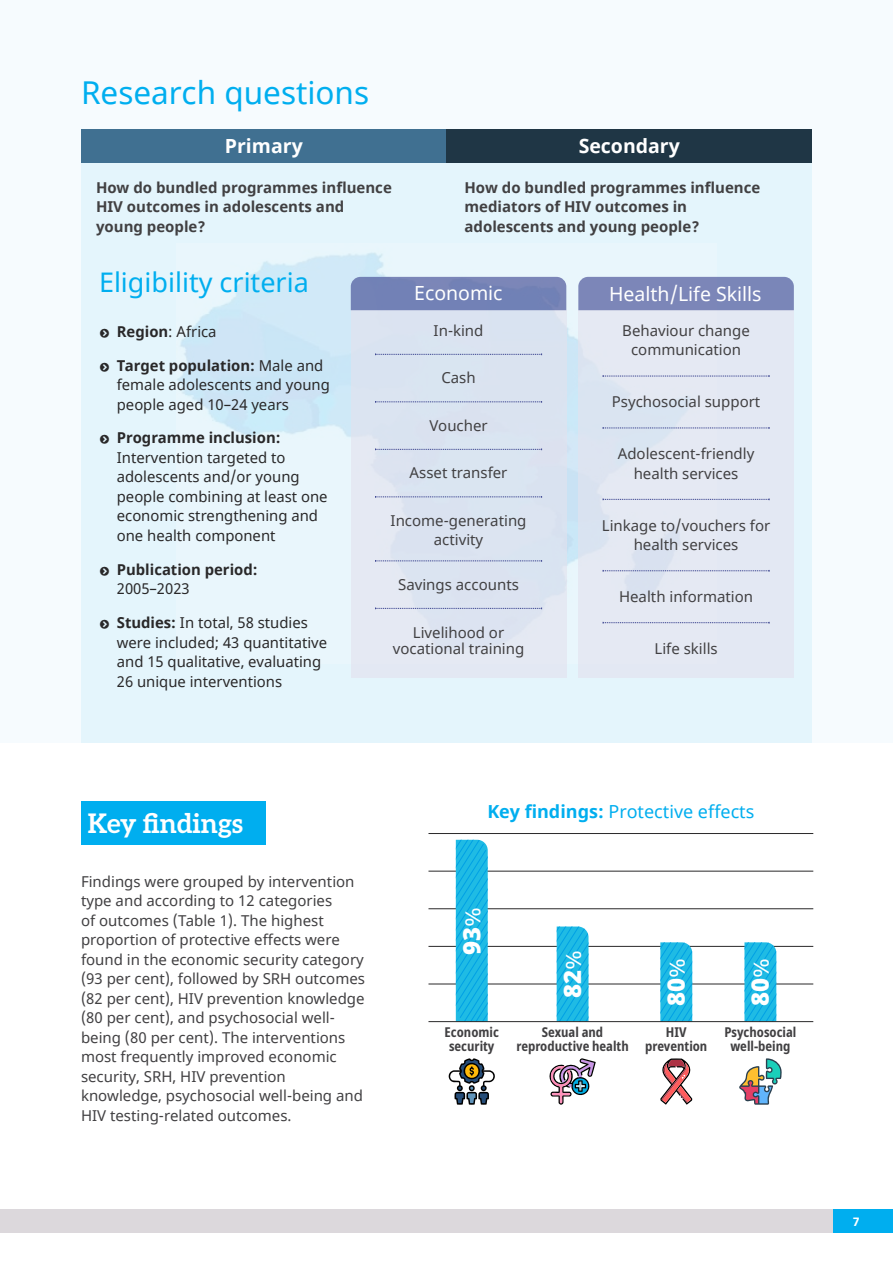
<style>
.page{position:relative;width:893px;height:1263px;background:#fff}
.page>*{position:absolute;margin:0;border:0;box-sizing:border-box;transform-origin:0 0}
.t1{font:31.5px "Noto Sans";color:#00aeef}
.t2{font:27px "Noto Sans";color:#00aeef}
.t3{font:700 27px "Aleo";color:#fff}
.t4{font:900 24px "Noto Sans";color:#fff}
.t5{font:19.5px "Noto Sans";color:#fff}
.t6{font:700 19.5px "Noto Sans";color:#fff}
.t7{font:18px "Noto Sans";color:#00aeef}
.t8{font:15px/19.5px "Noto Sans";color:#414042;text-align:center}
.t9{font:15px/19.5px "Noto Sans";color:#292829}
.t10{font:700 15px/19.5px "Noto Sans";color:#414042}
.t11{font:700 15px "Noto Sans";color:#292829}
.t12{font:700 condensed 13.5px/13.5px "Noto Sans";color:#414042;text-align:center}
.t13{font:700 13.5px "Calibri";color:#fff}
.s1{font-weight:700}
.s2{font-weight:400}
</style>
<div class="page">
<div style="left:833px;top:1210px;width:60px;height:23px;background:#00aeef"></div>
<div style="left:0;top:1210px;width:833px;height:23px;background:#dcd8dc"></div>
<div style="left:0;top:0;width:893px;height:742px;background:#f6fbfe"></div>
<div style="left:81px;top:129px;width:731px;height:613px;background:#e4f5fc"></div>
<div style="left:81px;top:802px;width:184px;height:43px;background:#00aeef"></div>
<div style="left:81px;top:129px;width:366px;height:33px;background:#407091"></div>
<div style="left:447px;top:129px;width:365px;height:33px;background:#1f3645"></div>
<hr style="left:428px;top:833px;width:385px;height:1px;background:#292829">
<hr style="left:428px;top:871px;width:385px;height:1px;background:#292829">
<hr style="left:428px;top:908px;width:385px;height:1px;background:#292829">
<hr style="left:428px;top:946px;width:385px;height:1px;background:#292829">
<hr style="left:428px;top:984px;width:385px;height:1px;background:#292829">
<svg style="left:557px;top:926px;width:31px;height:95px;background:#1cb7e4"></svg>
<svg style="left:739px;top:1058px;width:43px;height:47px"></svg>
<svg style="left:744px;top:942px;width:32px;height:79px;background:#1fb7e4"></svg>
<svg style="left:456px;top:840px;width:32px;height:181px;background:#1bb6e4"></svg>
<svg style="left:448px;top:1058px;width:47px;height:47px"></svg>
<svg style="left:660px;top:942px;width:32px;height:79px;background:#1eb7e4"></svg>
<svg style="left:549px;top:1058px;width:47px;height:47px"></svg>
<hr style="left:428px;top:1021px;width:385px;height:1px;background:#292829">
<svg style="left:660px;top:1058px;width:33px;height:47px"></svg>
<div style="left:351px;top:310px;width:215px;height:368px;background:#dbe4f1"></div>
<svg style="left:375px;top:353px;width:167px;height:2px"></svg>
<svg style="left:375px;top:401px;width:167px;height:2px"></svg>
<svg style="left:375px;top:448px;width:167px;height:2px"></svg>
<svg style="left:375px;top:496px;width:167px;height:2px"></svg>
<svg style="left:375px;top:560px;width:167px;height:2px"></svg>
<svg style="left:375px;top:607px;width:167px;height:2px"></svg>
<svg style="left:351px;top:277px;width:215px;height:33px;background:#7482b6"></svg>
<div style="left:578px;top:310px;width:216px;height:368px;background:#e3e2ee"></div>
<div style="left:578px;top:277px;width:216px;height:33px;background:#7c86b8"></div>
<svg style="left:603px;top:375px;width:167px;height:2px"></svg>
<svg style="left:603px;top:427px;width:167px;height:2px"></svg>
<svg style="left:603px;top:498px;width:167px;height:2px"></svg>
<svg style="left:603px;top:570px;width:167px;height:2px"></svg>
<svg style="left:603px;top:622px;width:167px;height:1px"></svg>
<h1 class="t1" style="left:81px;top:70px;width:290px">Research questions</h1>
<h3 class="t6" style="left:225px;top:132px;width:79px">Primary</h3>
<p class="t10" style="left:96px;top:178px;width:297px">How do bundled programmes influence<br>HIV outcomes in adolescents and young people?</p>
<h3 class="t6" style="left:579px;top:132px;width:103px">Secondary</h3>
<p class="t10" style="left:464px;top:178px;width:297px">How do bundled programmes influence mediators of HIV outcomes in adolescents and young people?</p>
<h2 class="t2" style="left:99px;top:263px;width:211px">Eligibility criteria</h2>
<p class="t9" style="left:117px;top:322px;width:101px"><span class="s1">Region</span>: Africa</p>
<p class="t9" style="left:117px;top:356px;width:215px"><span class="s1">Target population:</span> Male and female adolescents and young people aged 10–24 years</p>
<p class="t11" style="left:117px;top:427px;width:165px">Programme inclusion:</p>
<p class="t9" style="left:117px;top:448px;width:212px">Intervention targeted to adolescents and/or young people combining at least one economic strengthening and one health component</p>
<p class="t11" style="left:117px;top:559px;width:142px">Publication period:</p>
<p class="t9" style="left:117px;top:580px;width:74px">2005–2023</p>
<p class="t9" style="left:117px;top:613px;width:212px"><span class="s1">Studies:</span> In total, 58 studies were included; 43 quantitative and 15 qualitative, evaluating<br>26 unique interventions</p>
<h3 class="t5" style="left:414px;top:279px;width:90px">Economic</h3>
<p class="t8" style="left:434px;top:321px;width:51px">In-kind</p>
<p class="t8" style="left:441px;top:369px;width:36px">Cash</p>
<p class="t8" style="left:429px;top:416px;width:60px">Voucher</p>
<p class="t8" style="left:410px;top:464px;width:99px">Asset transfer</p>
<p class="t8" style="left:391px;top:511px;width:137px">Income-generating activity</p>
<p class="t8" style="left:398px;top:575px;width:122px">Savings accounts</p>
<p class="t8" style="left:393px;top:624px;width:133px;line-height:16.5px">Livelihood or vocational training</p>
<h3 class="t5" style="left:609px;top:280px;width:154px">Health/Life Skills</h3>
<p class="t8" style="left:622px;top:321px;width:129px">Behaviour change communication</p>
<p class="t8" style="left:612px;top:393px;width:150px">Psychosocial support</p>
<p class="t8" style="left:618px;top:445px;width:138px">Adolescent-friendly health services</p>
<p class="t8" style="left:602px;top:516px;width:170px">Linkage to/vouchers for health services</p>
<p class="t8" style="left:619px;top:587px;width:136px">Health information</p>
<p class="t8" style="left:654px;top:639px;width:65px">Life skills</p>
<h2 class="t3" style="left:88px;top:808px;width:157px">Key findings</h2>
<p class="t8" style="left:81px;top:872px;width:285px;text-align:left">Findings were grouped by intervention type and according to 12 categories<br>of outcomes (Table 1). The highest proportion of protective effects were found in the economic security category (93 per cent), followed by SRH outcomes (82 per cent), HIV prevention knowledge (80 per cent), and psychosocial well&shy;being (80 per cent). The interventions most frequently improved economic security, SRH, HIV prevention knowledge, psychosocial well-being and HIV testing-related outcomes.</p>
<p class="t7" style="left:487px;top:799px;width:269px"><span class="s1">Key findings:</span> Protective effects</p>
<h3 class="t4" style="left:458px;top:955px;width:49px;rotate:-90deg">93<span class="s2">%</span></h3>
<p class="t12" style="left:445px;top:1026px;width:56px">Economic security</p>
<h3 class="t4" style="left:559px;top:998px;width:49px;rotate:-90deg">82<span class="s2">%</span></h3>
<p class="t12" style="left:516px;top:1026px;width:114px">Sexual and reproductive health</p>
<p class="t12" style="left:724px;top:1026px;width:74px">Psychosocial well-being</p>
<h3 class="t4" style="left:662px;top:1006px;width:49px;rotate:-90deg">80<span class="s2">%</span></h3>
<p class="t12" style="left:645px;top:1026px;width:64px">HIV prevention</p>
<h3 class="t4" style="left:747px;top:1006px;width:49px;rotate:-90deg">80<span class="s2">%</span></h3>
<p class="t13" style="left:853px;top:1212px;width:8px">7</p>
</div>
